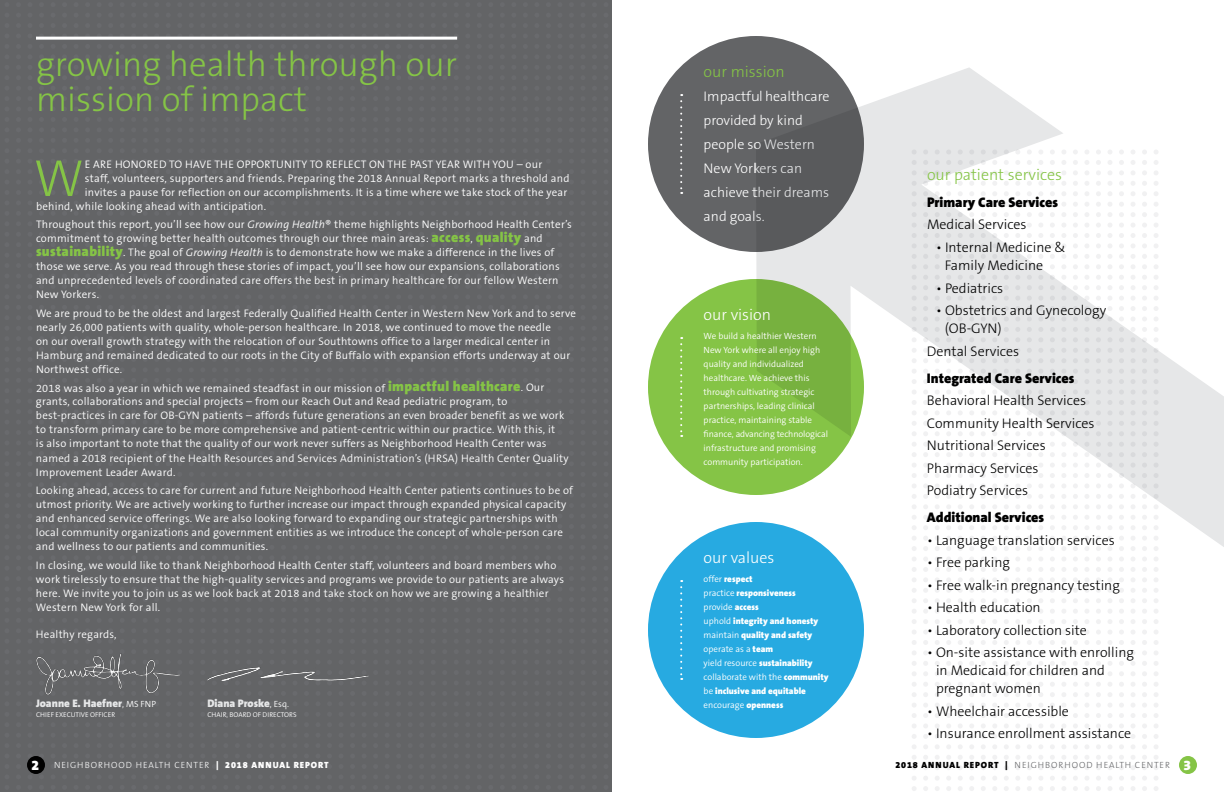
<style>
.page{position:relative;width:1224px;height:792px;background:#fff}
.page>*{position:absolute;margin:0;border:0;box-sizing:border-box;transform-origin:0 0}
.t1{font:300 52.5px "The Sans B3";color:#85c446}
.t2{font:300 35px "The Sans B3";color:#85c446}
.t3{font:300 16px "The Sans B3";color:#85c446}
.t4{font:300 16px "The Sans B3";color:#fff}
.t5{font:300 14px/18px "The Sans B3";color:#000}
.t6{font:300 14px/24px "The Sans B3";color:#fff}
.t7{font:900 14px "The Sans B9";color:#000}
.t8{font:900 14px "The Sans B9";color:#fff}
.t9{font:300 11px/14px "The Sans B4";letter-spacing:.02em;color:#fff}
.t10{font:900 11px "The Sans B9";color:#e6e7e8}
.t11{font:300 9px/14px "The Sans B4";color:#fff}
.t12{font:900 9px/14px "The Sans B9";color:#fff}
.t13{font:300 9px "The Sans B3";letter-spacing:.1em;color:#fff}
.t14{font:300 9px "The Sans B3";letter-spacing:.1em;color:#636466}
.t15{font:300 7px "The Sans B4";color:#fff}
.s1{font-style:italic}
.s2{font-family:"The Sans B9";font-weight:900;font-size:14px;color:#85c446}
.s3{font-family:"The Sans B4";font-weight:300;font-size:9px;color:#fff}
.s4{font-family:"The Sans B9";font-weight:900}
.s5{font-family:"The Sans B4";font-weight:300}
.s6{font-family:"The Sans B9";font-weight:900;color:#000}
</style>
<div class="page">
<div style="left:648px;top:36px;width:216px;height:216px;background:#636466;border-radius:50%"></div>
<svg style="left:680px;top:94px;width:2px;height:100px"></svg>
<svg style="left:912px;top:588px;width:246px;height:203px"></svg>
<svg style="left:756px;top:67px;width:468px;height:517px"></svg>
<div style="left:0;top:0;width:612px;height:792px;background:#636466"></div>
<hr style="left:36px;top:37px;width:421px;height:3px;background:#fff">
<div style="left:27px;top:756px;width:18px;height:18px;background:#000;border-radius:50%"></div>
<img style="left:36px;top:654px;width:144px;height:40px">
<img style="left:207px;top:667px;width:162px;height:14px">
<div style="left:1179px;top:756px;width:18px;height:18px;background:#85c446;border-radius:50%"></div>
<div style="left:648px;top:279px;width:216px;height:216px;background:linear-gradient(to right,#87c748,#7cb742);border-radius:50%"></div>
<svg style="left:680px;top:337px;width:2px;height:100px"></svg>
<div style="left:648px;top:522px;width:216px;height:216px;background:#27aae1;border-radius:50%"></div>
<svg style="left:680px;top:580px;width:2px;height:100px"></svg>
<p class="t2" style="left:36px;top:46px;width:423px">growing health through our</p>
<p class="t2" style="left:36px;top:81px;width:273px">mission of impact</p>
<p class="t1" style="left:34px;top:151px;width:52px">W</p>
<p class="t9" style="left:85px;top:158px;width:459px">E ARE HONORED TO HAVE THE OPPORTUNITY TO REFLECT ON THE PAST YEAR WITH YOU – our</p>
<p class="t9" style="left:85px;top:172px;width:486px">staff, volunteers, supporters and friends. Preparing the 2018 Annual Report marks a threshold and</p>
<p class="t9" style="left:85px;top:186px;width:484px">invites a pause for reflection on our accomplishments. It is a time where we take stock of the year</p>
<p class="t9" style="left:36px;top:200px;width:232px">behind, while looking ahead with anticipation.</p>
<p class="t9" style="left:36px;top:218px;width:537px">Throughout this report, you’ll see how our <span class="s1">Growing Health</span>® theme highlights Neighborhood Health Center’s commitment to growing better health outcomes through our three main areas: <span class="s2">access</span>, <span class="s2">quality</span> and <span class="s2">sustainability</span>. The goal of <span class="s1">Growing Health</span> is to demonstrate how we make a difference in the lives of those we serve. As you read through these stories of impact, you’ll see how our expansions, collaborations and unprecedented levels of coordinated care offers the best in primary healthcare for our fellow Western New Yorkers.</p>
<p class="t9" style="left:36px;top:307px;width:541px">We are proud to be the oldest and largest Federally Qualified Health Center in Western New York and to serve nearly 26,000 patients with quality, whole-person healthcare. In 2018, we continued to move the needle<br>on our overall growth strategy with the relocation of our Southtowns office to a larger medical center in Hamburg and remained dedicated to our roots in the City of Buffalo with expansion efforts underway at our Northwest office.</p>
<p class="t9" style="left:36px;top:381px;width:534px">2018 was also a year in which we remained steadfast in our mission of <span class="s2">impactful healthcare</span>. Our grants, collaborations and special projects – from our Reach Out and Read pediatric program, to best-practices in care for OB-GYN patients – affords future generations an even broader benefit as we work to transform primary care to be more comprehensive and patient-centric within our practice. With this, it<br>is also important to note that the quality of our work never suffers as Neighborhood Health Center was named a 2018 recipient of the Health Resources and Services Administration’s (HRSA) Health Center Quality Improvement Leader Award.</p>
<p class="t9" style="left:36px;top:484px;width:539px">Looking ahead, access to care for current and future Neighborhood Health Center patients continues to be of utmost priority. We are actively working to further increase our impact through expanded physical capacity and enhanced service offerings. We are also looking forward to expanding our strategic partnerships with local community organizations and government entities as we introduce the concept of whole-person care and wellness to our patients and communities.</p>
<p class="t9" style="left:36px;top:558px;width:530px">In closing, we would like to thank Neighborhood Health Center staff, volunteers and board members who work tirelessly to ensure that the high-quality services and programs we provide to our patients are always here. We invite you to join us as we look back at 2018 and take stock on how we are growing a healthier Western New York for all.</p>
<p class="t9" style="left:36px;top:628px;width:82px">Healthy regards,</p>
<p class="t10" style="left:36px;top:698px;width:122px">Joanne E. Haefner<span class="s3">, MS FNP</span></p>
<p class="t15" style="left:36px;top:711px;width:81px">CHIEF EXECUTIVE OFFICER</p>
<p class="t10" style="left:207px;top:698px;width:83px">Diana Proske<span class="s3">, Esq.</span></p>
<p class="t15" style="left:207px;top:711px;width:91px">CHAIR, BOARD OF DIRECTORS</p>
<p class="t8" style="left:32px;top:757px;width:9px">2</p>
<p class="t13" style="left:54px;top:761px;width:276px">NEIGHBORHOOD HEALTH CENTER <span class="s4">| 2018 ANNUAL REPORT</span></p>
<p class="t3" style="left:704px;top:64px;width:83px">our mission</p>
<p class="t6" style="left:704px;top:85px;width:127px">Impactful healthcare provided by kind people so Western<br>New Yorkers can achieve their dreams and goals.</p>
<p class="t4" style="left:704px;top:307px;width:69px">our vision</p>
<p class="t11" style="left:704px;top:329px;width:126px">We build a healthier Western<br>New York where all enjoy high quality and individualized healthcare. We achieve this through cultivating strategic partnerships, leading clinical practice, maintaining stable finance, advancing technological infrastructure and promising community participation.</p>
<p class="t4" style="left:704px;top:550px;width:72px">our values</p>
<p class="t12" style="left:704px;top:572px;width:127px"><span class="s5">offer</span> respect<br><span class="s5">practice</span> responsiveness<br><span class="s5">provide</span> access<br><span class="s5">uphold</span> integrity and honesty <span class="s5">maintain</span> quality and safety <span class="s5">operate as a</span> team<br><span class="s5">yield resource</span> sustainability <span class="s5">collaborate with the</span> community <span class="s5">be</span> inclusive and equitable <span class="s5">encourage</span> openness</p>
<p class="t3" style="left:927px;top:166px;width:137px">our patient services</p>
<p class="t7" style="left:927px;top:195px;width:133px">Primary Care Services</p>
<p class="t5" style="left:927px;top:216px;width:101px">Medical Services</p>
<p class="t5" style="left:945px;top:239px;width:122px;text-indent:-9px">• Internal Medicine &amp;<br>Family Medicine</p>
<p class="t5" style="left:936px;top:279px;width:69px">• Pediatrics</p>
<p class="t5" style="left:945px;top:302px;width:163px;text-indent:-9px">• Obstetrics and Gynecology (OB-GYN)</p>
<p class="t5" style="left:927px;top:342px;width:94px">Dental Services</p>
<p class="t7" style="left:927px;top:370px;width:149px">Integrated Care Services</p>
<p class="t5" style="left:927px;top:392px;width:161px">Behavioral Health Services</p>
<p class="t5" style="left:927px;top:414px;width:169px">Community Health Services</p>
<p class="t5" style="left:927px;top:437px;width:120px">Nutritional Services</p>
<p class="t5" style="left:927px;top:459px;width:113px">Pharmacy Services</p>
<p class="t5" style="left:927px;top:482px;width:103px">Podiatry Services</p>
<p class="t7" style="left:927px;top:510px;width:119px">Additional Services</p>
<p class="t5" style="left:927px;top:531px;width:189px">• Language translation services</p>
<p class="t5" style="left:927px;top:554px;width:85px">• Free parking</p>
<p class="t5" style="left:927px;top:576px;width:194px">• Free walk-in pregnancy testing</p>
<p class="t5" style="left:927px;top:599px;width:115px">• Health education</p>
<p class="t5" style="left:927px;top:621px;width:161px">• Laboratory collection site</p>
<p class="t5" style="left:936px;top:644px;width:199px;text-indent:-9px">• On-site assistance with enrolling in Medicaid for children and pregnant women</p>
<p class="t5" style="left:927px;top:702px;width:144px">• Wheelchair accessible</p>
<p class="t5" style="left:927px;top:725px;width:206px">• Insurance enrollment assistance</p>
<p class="t14" style="left:895px;top:761px;width:276px"><span class="s6">2018 ANNUAL REPORT |</span> NEIGHBORHOOD HEALTH CENTER</p>
<p class="t8" style="left:1184px;top:757px;width:9px">3</p>
</div>
